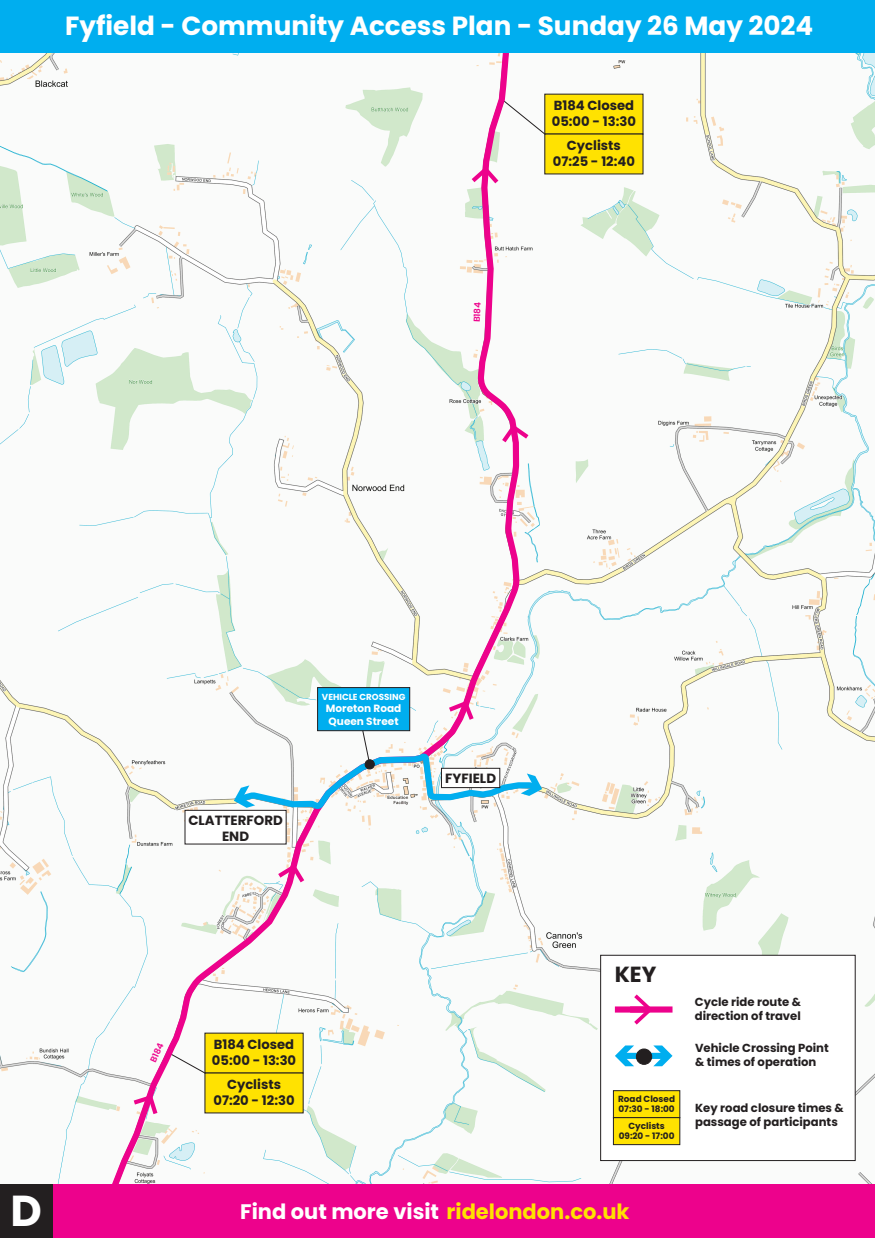
<style>
.page{position:relative;width:875px;height:1238px;background:#fff}
.page>*{position:absolute;margin:0;border:0;box-sizing:border-box;transform-origin:0 0}
.t1{font:700 43.23px "Poppins";color:#fff}
.t2{font:700 26.25px "Poppins";color:#fff}
.t3{font:700 21.88px "Poppins";color:#231f20}
.t4{font:700 21px "Poppins";color:#fff}
.t5{font:700 13.39px/16px "Poppins";color:#231f20;text-align:center}
.t6{font:700 13.12px/15.8px "Poppins";color:#231f20}
.t7{font:700 11.64px/14px "Poppins";color:#231f20}
.t8{font:700 10.5px/12.6px "Poppins";color:#fff}
.t9{font:700 8.84px/10.7px "Poppins";color:#231f20}
.t10{font:700 8.75px "Poppins";color:#fff}
.t11{font:600 8.75px "Poppins";color:#ed028c}
.s1{color:#ffe201}
</style>
<div class="page">
<img style="left:0;top:53px;width:875px;height:1131px">
<svg style="left:524px;top:98px;width:20px;height:37px"></svg>
<div style="left:544px;top:94px;width:99px;height:40px;background:#ffe201"></div>
<div style="left:544px;top:134px;width:99px;height:40px;background:#ffe201"></div>
<svg style="left:92px;top:53px;width:432px;height:1131px"></svg>
<div style="left:185px;top:809px;width:102px;height:35px;background:#fff"></div>
<div style="left:317px;top:687px;width:93px;height:44px;background:#00aeef;border:1px solid #231f20"></div>
<svg style="left:134px;top:1094px;width:23px;height:19px"></svg>
<svg style="left:278px;top:864px;width:26px;height:18px"></svg>
<svg style="left:449px;top:700px;width:25px;height:19px"></svg>
<svg style="left:502px;top:424px;width:26px;height:18px"></svg>
<svg style="left:472px;top:166px;width:26px;height:17px"></svg>
<svg style="left:233px;top:729px;width:310px;height:85px"></svg>
<div style="left:0;top:0;width:875px;height:53px;background:#00aeef"></div>
<div style="left:0;top:1184px;width:875px;height:53px;background:#ed028c"></div>
<div style="left:0;top:1184px;width:53px;height:53px;background:#231f20"></div>
<div style="left:600px;top:954px;width:256px;height:206px;background:#fff;border:1px solid #231f20"></div>
<div style="left:613px;top:1090px;width:67px;height:27px;background:#ffe201;border:1px solid #231f20"></div>
<div style="left:613px;top:1117px;width:67px;height:27px;background:#ffe201;border:1px solid #231f20"></div>
<svg style="left:634px;top:994px;width:19px;height:30px"></svg>
<div style="left:615px;top:1006px;width:57px;height:6px;background:#ed028c"></div>
<svg style="left:634px;top:1052px;width:19px;height:6px"></svg>
<svg style="left:615px;top:1045px;width:19px;height:21px"></svg>
<svg style="left:653px;top:1045px;width:19px;height:21px"></svg>
<div style="left:636px;top:1048px;width:16px;height:16px;background:#231f20;border-radius:50%"></div>
<div style="left:636px;top:1048px;width:16px;height:16px;border:1px solid #231f20;border-radius:50%"></div>
<h2 class="t2" style="left:65px;top:11px;width:750px">Fyfield - Community Access Plan - Sunday 26 May 2024</h2>
<p class="t11" style="left:472px;top:322px;width:22px;rotate:-87deg">B184</p>
<p class="t6" style="left:552px;top:98px;width:86px">B184 Closed<br>05:00 - 13:30</p>
<p class="t6" style="left:553px;top:138px;width:84px;text-align:center">Cyclists<br>07:25 - 12:40</p>
<p class="t5" style="left:188px;top:811px;width:96px">CLATTERFORD<br>END</p>
<p class="t10" style="left:322px;top:691px;width:85px">VEHICLE CROSSING</p>
<p class="t8" style="left:326px;top:702px;width:77px">Moreton Road<br>Queen Street</p>
<p class="t5" style="left:445px;top:769px;width:52px">FYFIELD</p>
<p class="t11" style="left:148px;top:1059px;width:22px;rotate:-65deg">B184</p>
<p class="t6" style="left:212px;top:1036px;width:86px">B184 Closed<br>05:00 - 13:30</p>
<p class="t6" style="left:213px;top:1076px;width:83px;text-align:center">Cyclists<br>07:20 - 12:30</p>
<h3 class="t3" style="left:615px;top:961px;width:43px">KEY</h3>
<p class="t9" style="left:618px;top:1093px;width:58px">Road Closed<br>07:30 - 18:00</p>
<p class="t9" style="left:619px;top:1120px;width:57px;text-align:center">Cyclists<br>09:20 - 17:00</p>
<p class="t7" style="left:695px;top:995px;width:108px">Cycle ride route &amp; direction of travel</p>
<p class="t7" style="left:695px;top:1040px;width:135px">Vehicle Crossing Point &amp; times of operation</p>
<p class="t7" style="left:695px;top:1101px;width:150px">Key road closure times &amp; passage of participants</p>
<h1 class="t1" style="left:10px;top:1185px;width:33px">D</h1>
<h3 class="t4" style="left:240px;top:1199px;width:391px">Find out more visit <span class="s1">ridelondon.co.uk</span></h3>
</div>
